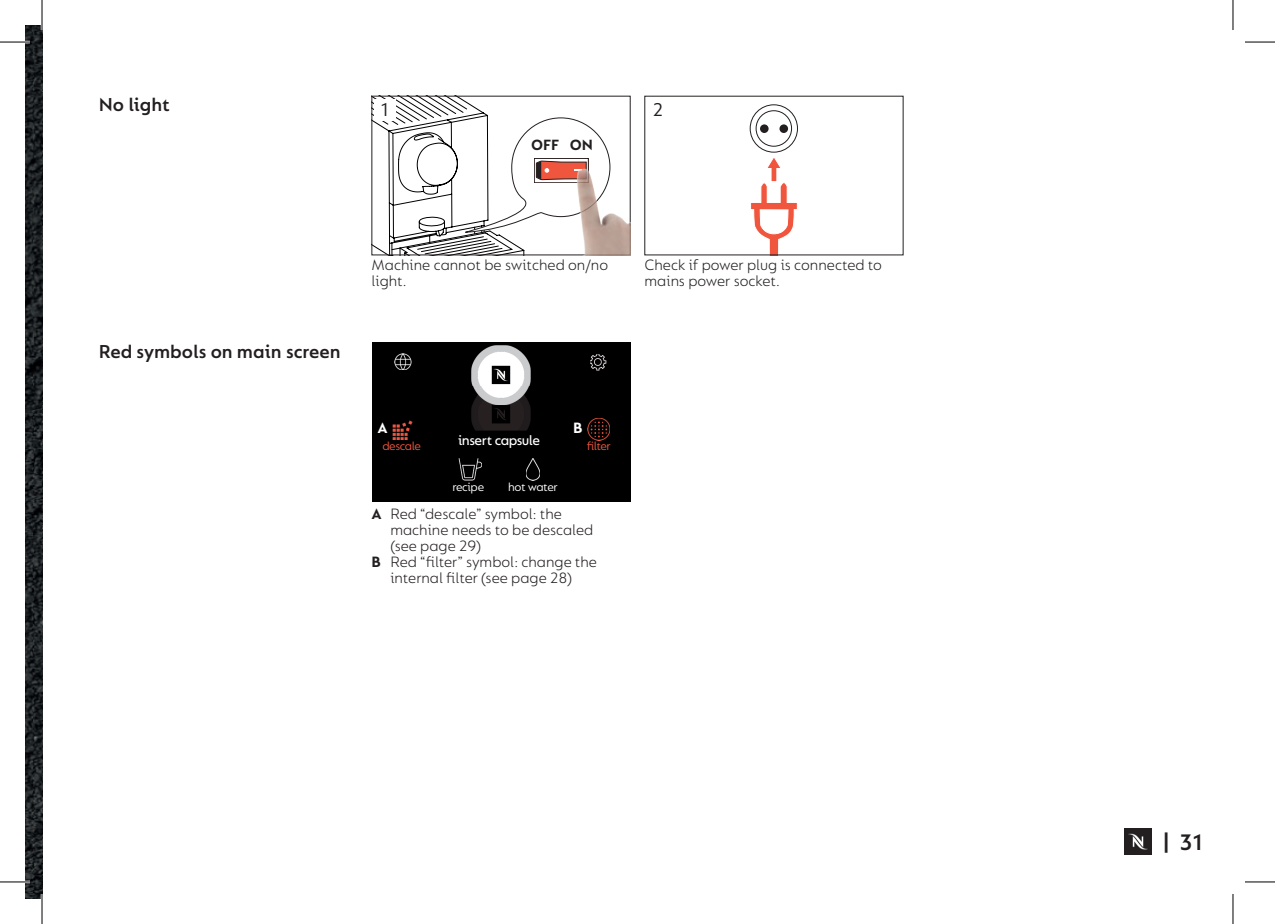
<style>
.page{position:relative;width:1275px;height:924px;background:#fff}
.page>*{position:absolute;margin:0;border:0;box-sizing:border-box;transform-origin:0 0}
.t1{font:600 24px "FS Lucas";color:#231f20}
.t2{font:600 20px "FS Lucas";color:#231f20}
.t3{font:19.8px "FS Lucas";color:#231f20}
.t4{font:300 16px/16px "FS Lucas";color:#231f20}
.t5{font:700 16px "FS Lucas";color:#fff}
.t6{font:700 15.8px "FS Lucas";color:#231f20}
.t7{font:500 14.8px "FS Lucas";letter-spacing:-.035em;color:#fff}
.t8{font:12.8px "FS Lucas";letter-spacing:-.035em;color:#fff}
.t9{font:12.8px "FS Lucas";letter-spacing:-.035em;color:#f0563d}
.s1{font-weight:700}
</style>
<div class="page">
<img style="left:1124px;top:828px;width:27px;height:26px">
<img style="left:25px;top:25px;width:17px;height:873px">
<svg style="left:374px;top:98px;width:236px;height:155px"></svg>
<svg style="left:749px;top:104px;width:49px;height:149px"></svg>
<div style="left:374px;top:99px;width:22px;height:21px;background:#fff"></div>
<div style="left:372px;top:342px;width:258px;height:160px;background:#000"></div>
<img style="left:395px;top:353px;width:16px;height:16px">
<img style="left:590px;top:354px;width:16px;height:16px">
<img style="left:526px;top:458px;width:13px;height:22px">
<img style="left:471px;top:404px;width:60px;height:26px">
<img style="left:471px;top:345px;width:60px;height:41px">
<img style="left:473px;top:386px;width:56px;height:18px">
<img style="left:459px;top:458px;width:23px;height:22px">
<img style="left:588px;top:418px;width:21px;height:22px">
<img style="left:393px;top:420px;width:19px;height:19px">
<img style="left:557px;top:159px;width:73px;height:96px">
<hr style="left:0;top:41px;width:30px;height:2px;background:#fff">
<hr style="left:0;top:880px;width:30px;height:2px;background:#fff">
<hr style="left:41px;top:0;width:2px;height:30px;background:#fff">
<hr style="left:41px;top:893px;width:2px;height:30px;background:#fff">
<hr style="left:0;top:42px;width:30px;height:1px;background:#000">
<hr style="left:1245px;top:42px;width:30px;height:1px;background:#000">
<hr style="left:0;top:881px;width:30px;height:1px;background:#000">
<hr style="left:1245px;top:881px;width:30px;height:1px;background:#000">
<hr style="left:42px;top:0;width:1px;height:30px;background:#000">
<hr style="left:42px;top:893px;width:1px;height:30px;background:#000">
<hr style="left:1232px;top:0;width:1px;height:30px;background:#000">
<hr style="left:1232px;top:893px;width:1px;height:30px;background:#000">
<p class="t2" style="left:99px;top:93px;width:73px">No light</p>
<p class="t3" style="left:381px;top:99px;width:10px">1</p>
<p class="t3" style="left:653px;top:99px;width:12px">2</p>
<p class="t6" style="left:531px;top:136px;width:63px">OFF ON</p>
<p class="t2" style="left:99px;top:339px;width:243px">Red symbols on main screen</p>
<p class="t4" style="left:372px;top:256px;width:238px">Machine cannot be switched on/no light.</p>
<p class="t4" style="left:644px;top:256px;width:239px">Check if power plug is connected to mains power socket.</p>
<p class="t5" style="left:377px;top:418px;width:12px">A</p>
<p class="t5" style="left:573px;top:418px;width:11px">B</p>
<p class="t7" style="left:458px;top:431px;width:84px">insert capsule</p>
<p class="t8" style="left:452px;top:479px;width:33px">recipe</p>
<p class="t8" style="left:508px;top:479px;width:51px">hot water</p>
<p class="t9" style="left:382px;top:438px;width:40px">descale</p>
<p class="t9" style="left:587px;top:438px;width:26px">filter</p>
<p class="t4" style="left:372px;top:505px;width:192px"><span class="s1">A</span> Red “descale” symbol: the</p>
<p class="t4" style="left:390px;top:521px;width:205px">machine needs to be descaled</p>
<p class="t4" style="left:390px;top:537px;width:92px">(see page 29)</p>
<p class="t4" style="left:372px;top:553px;width:227px"><span class="s1">B</span> Red “filter” symbol: change the</p>
<p class="t4" style="left:390px;top:569px;width:183px">internal filter (see page 28)</p>
<h1 class="t1" style="left:1163px;top:827px;width:41px">| 31</h1>
</div>
